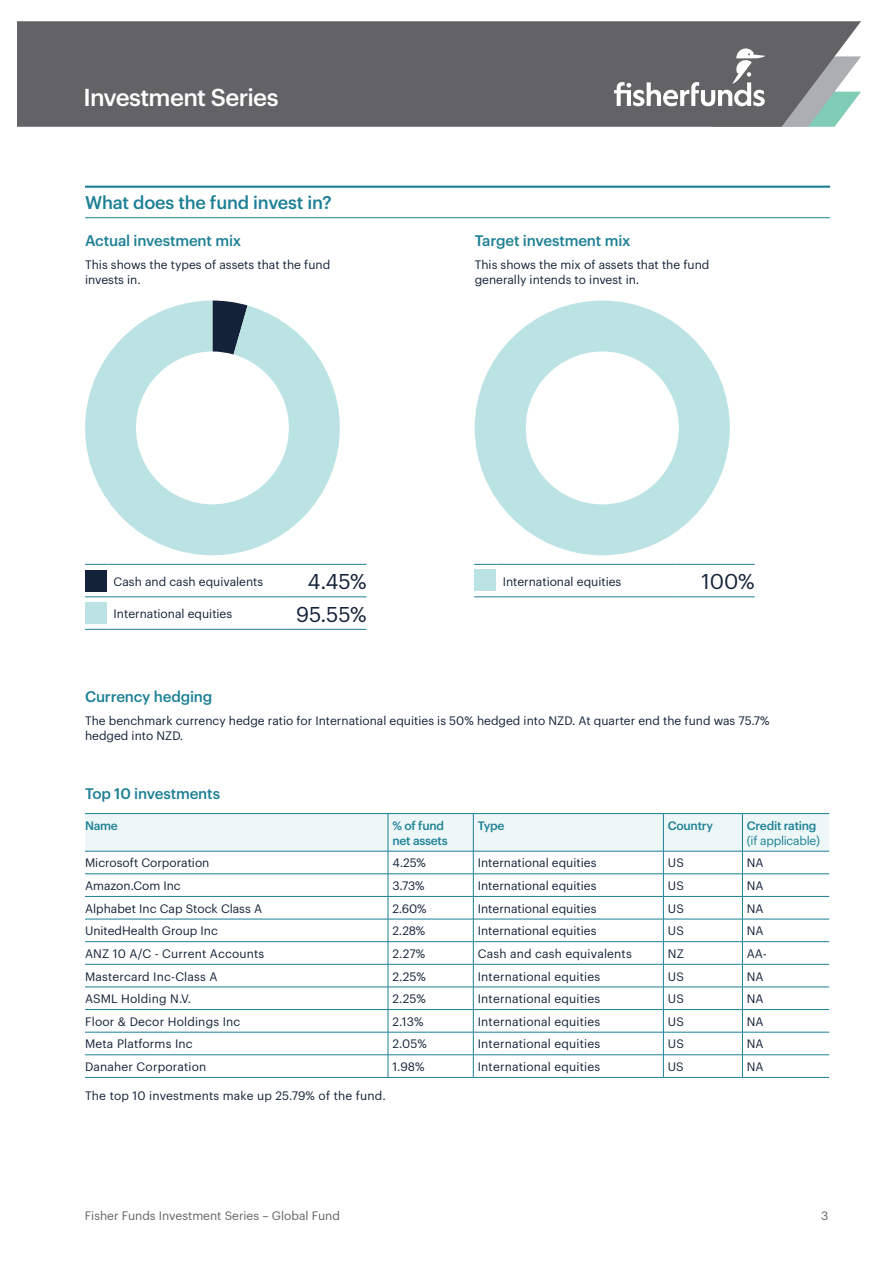
<style>
.page{position:relative;width:893px;height:1263px;background:#fff}
.page>*{position:absolute;margin:0;border:0;box-sizing:border-box;transform-origin:0 0}
.t1{font:500 24px "Graphik";letter-spacing:-.025em;color:#fff}
.Target_mix_percentages{font:21px "Graphik";color:#132238}
.Subheader_12pt_-_lined{font:500 18px "Graphik";letter-spacing:-.01em;color:#1c8095}
.Subheader_10pt{font:500 15px "Graphik";letter-spacing:-.01em;color:#1c8095}
.Body_8pt{font:12px/15px "Graphik";color:#132238}
.t2{font:12px "Graphik";color:#636366}
.Body_8pt-2{font:500 12px/15px "Graphik";letter-spacing:-.02em;color:#1c8095}
.Body_8pt-3{font:12px/15px "Graphik";letter-spacing:-.02em;color:#1c8095}
.s1{font-weight:500}
</style>
<div class="page">
<div style="left:17px;top:21px;width:844px;height:106px;background:#636366"></div>
<svg style="left:614px;top:48px;width:247px;height:79px;background:#838788"></svg>
<svg style="left:85px;top:301px;width:269px;height:263px"></svg>
<hr style="left:85px;top:186px;width:745px;height:2px;background:#1c8095">
<hr style="left:85px;top:217px;width:745px;height:1px;background:#1c8095">
<svg style="left:85px;top:597px;width:23px;height:1px"></svg>
<hr style="left:108px;top:597px;width:177px;height:1px;background:#1c8095">
<hr style="left:108px;top:564px;width:177px;height:1px;background:#1c8095">
<hr style="left:285px;top:564px;width:82px;height:1px;background:#1c8095">
<hr style="left:285px;top:597px;width:82px;height:1px;background:#1c8095">
<svg style="left:85px;top:564px;width:23px;height:1px"></svg>
<svg style="left:85px;top:629px;width:23px;height:1px"></svg>
<hr style="left:108px;top:629px;width:177px;height:1px;background:#1c8095">
<hr style="left:285px;top:629px;width:82px;height:1px;background:#1c8095">
<div style="left:85px;top:571px;width:21px;height:21px;background:#132238"></div>
<div style="left:85px;top:603px;width:21px;height:21px;background:#bce3e4"></div>
<svg style="left:474px;top:564px;width:23px;height:1px"></svg>
<hr style="left:497px;top:564px;width:180px;height:1px;background:#1c8095">
<hr style="left:677px;top:564px;width:78px;height:1px;background:#1c8095">
<svg style="left:474px;top:597px;width:23px;height:1px"></svg>
<hr style="left:497px;top:597px;width:180px;height:1px;background:#1c8095">
<hr style="left:677px;top:597px;width:78px;height:1px;background:#1c8095">
<svg style="left:475px;top:301px;width:255px;height:254px;fill:#c0e4e5"></svg>
<div style="left:474px;top:570px;width:21px;height:21px;background:#bce3e4"></div>
<svg style="left:85px;top:813px;width:744px;height:264px"></svg>
<hr style="left:85px;top:1077px;width:303px;height:1px;background:#1c8095">
<hr style="left:388px;top:1077px;width:85px;height:1px;background:#1c8095">
<hr style="left:473px;top:1077px;width:190px;height:1px;background:#1c8095">
<hr style="left:663px;top:1077px;width:79px;height:1px;background:#1c8095">
<hr style="left:742px;top:1077px;width:87px;height:1px;background:#1c8095">
<h1 class="t1" style="left:83px;top:79px;width:197px">Investment Series</h1>
<p class="Subheader_12pt_-_lined" style="left:85px;top:189px;width:248px">What does the fund invest in?</p>
<p class="Subheader_10pt" style="left:85px;top:229px;width:158px">Actual investment mix</p>
<p class="Body_8pt" style="left:85px;top:256px;width:247px">This shows the types of assets that the fund invests in.</p>
<p class="Subheader_10pt" style="left:475px;top:229px;width:157px">Target investment mix</p>
<p class="Body_8pt" style="left:475px;top:256px;width:236px">This shows the mix of assets that the fund generally intends to invest in.</p>
<p class="Body_8pt" style="left:114px;top:573px;width:151px">Cash and cash equivalents</p>
<p class="Target_mix_percentages" style="left:308px;top:566px;width:60px">4.45%</p>
<p class="Body_8pt" style="left:114px;top:605px;width:120px">International equities</p>
<p class="Target_mix_percentages" style="left:296px;top:598px;width:72px">95.55%</p>
<p class="Body_8pt" style="left:503px;top:573px;width:120px">International equities</p>
<p class="Target_mix_percentages" style="left:701px;top:566px;width:55px">100%</p>
<p class="Subheader_10pt" style="left:85px;top:685px;width:129px">Currency hedging</p>
<p class="Body_8pt" style="left:85px;top:712px;width:686px">The benchmark currency hedge ratio for International equities is 50% hedged into NZD. At quarter end the fund was 75.7% hedged into NZD.</p>
<p class="Subheader_10pt" style="left:85px;top:782px;width:137px">Top 10 investments</p>
<p class="Body_8pt-2" style="left:85px;top:817px;width:34px">Name</p>
<p class="Body_8pt-2" style="left:392px;top:817px;width:57px">% of fund net assets</p>
<p class="Body_8pt-2" style="left:478px;top:817px;width:28px">Type</p>
<p class="Body_8pt-2" style="left:668px;top:817px;width:47px">Country</p>
<p class="Body_8pt-3" style="left:747px;top:817px;width:75px"><span class="s1">Credit rating </span>(if applicable)</p>
<p class="Body_8pt" style="left:85px;top:854px;width:126px">Microsoft Corporation</p>
<p class="Body_8pt" style="left:392px;top:854px;width:35px">4.25%</p>
<p class="Body_8pt" style="left:478px;top:854px;width:120px">International equities</p>
<p class="Body_8pt" style="left:668px;top:854px;width:18px">US</p>
<p class="Body_8pt" style="left:747px;top:854px;width:18px">NA</p>
<p class="Body_8pt" style="left:85px;top:877px;width:97px">Amazon.Com Inc</p>
<p class="Body_8pt" style="left:392px;top:877px;width:34px">3.73%</p>
<p class="Body_8pt" style="left:478px;top:877px;width:120px">International equities</p>
<p class="Body_8pt" style="left:668px;top:877px;width:18px">US</p>
<p class="Body_8pt" style="left:747px;top:877px;width:18px">NA</p>
<p class="Body_8pt" style="left:85px;top:900px;width:179px">Alphabet Inc Cap Stock Class A</p>
<p class="Body_8pt" style="left:392px;top:900px;width:36px">2.60%</p>
<p class="Body_8pt" style="left:478px;top:900px;width:120px">International equities</p>
<p class="Body_8pt" style="left:668px;top:900px;width:18px">US</p>
<p class="Body_8pt" style="left:747px;top:900px;width:18px">NA</p>
<p class="Body_8pt" style="left:85px;top:922px;width:134px">UnitedHealth Group Inc</p>
<p class="Body_8pt" style="left:392px;top:922px;width:34px">2.28%</p>
<p class="Body_8pt" style="left:478px;top:922px;width:120px">International equities</p>
<p class="Body_8pt" style="left:668px;top:922px;width:18px">US</p>
<p class="Body_8pt" style="left:747px;top:922px;width:18px">NA</p>
<p class="Body_8pt" style="left:85px;top:945px;width:181px">ANZ 10 A/C - Current Accounts</p>
<p class="Body_8pt" style="left:392px;top:945px;width:34px">2.27%</p>
<p class="Body_8pt" style="left:478px;top:945px;width:156px">Cash and cash equivalents</p>
<p class="Body_8pt" style="left:668px;top:945px;width:18px">NZ</p>
<p class="Body_8pt" style="left:747px;top:945px;width:21px">AA-</p>
<p class="Body_8pt" style="left:85px;top:968px;width:134px">Mastercard Inc-Class A</p>
<p class="Body_8pt" style="left:392px;top:968px;width:35px">2.25%</p>
<p class="Body_8pt" style="left:478px;top:968px;width:124px">International equities</p>
<p class="Body_8pt" style="left:668px;top:968px;width:18px">US</p>
<p class="Body_8pt" style="left:747px;top:968px;width:18px">NA</p>
<p class="Body_8pt" style="left:85px;top:990px;width:108px">ASML Holding N.V.</p>
<p class="Body_8pt" style="left:392px;top:990px;width:35px">2.25%</p>
<p class="Body_8pt" style="left:478px;top:990px;width:124px">International equities</p>
<p class="Body_8pt" style="left:668px;top:990px;width:18px">US</p>
<p class="Body_8pt" style="left:747px;top:990px;width:18px">NA</p>
<p class="Body_8pt" style="left:85px;top:1013px;width:157px">Floor &amp; Decor Holdings Inc</p>
<p class="Body_8pt" style="left:392px;top:1013px;width:33px">2.13%</p>
<p class="Body_8pt" style="left:478px;top:1013px;width:124px">International equities</p>
<p class="Body_8pt" style="left:668px;top:1013px;width:18px">US</p>
<p class="Body_8pt" style="left:747px;top:1013px;width:18px">NA</p>
<p class="Body_8pt" style="left:85px;top:1035px;width:109px">Meta Platforms Inc</p>
<p class="Body_8pt" style="left:392px;top:1035px;width:36px">2.05%</p>
<p class="Body_8pt" style="left:478px;top:1035px;width:124px">International equities</p>
<p class="Body_8pt" style="left:668px;top:1035px;width:18px">US</p>
<p class="Body_8pt" style="left:747px;top:1035px;width:18px">NA</p>
<p class="Body_8pt" style="left:85px;top:1058px;width:123px">Danaher Corporation</p>
<p class="Body_8pt" style="left:392px;top:1058px;width:34px">1.98%</p>
<p class="Body_8pt" style="left:478px;top:1058px;width:124px">International equities</p>
<p class="Body_8pt" style="left:668px;top:1058px;width:17px">US</p>
<p class="Body_8pt" style="left:747px;top:1058px;width:18px">NA</p>
<p class="Body_8pt" style="left:85px;top:1087px;width:302px">The top 10 investments make up 25.79% of the fund.</p>
<p class="t2" style="left:85px;top:1207px;width:257px">Fisher Funds Investment Series – Global Fund</p>
<p class="t2" style="left:821px;top:1207px;width:9px">3</p>
</div>
